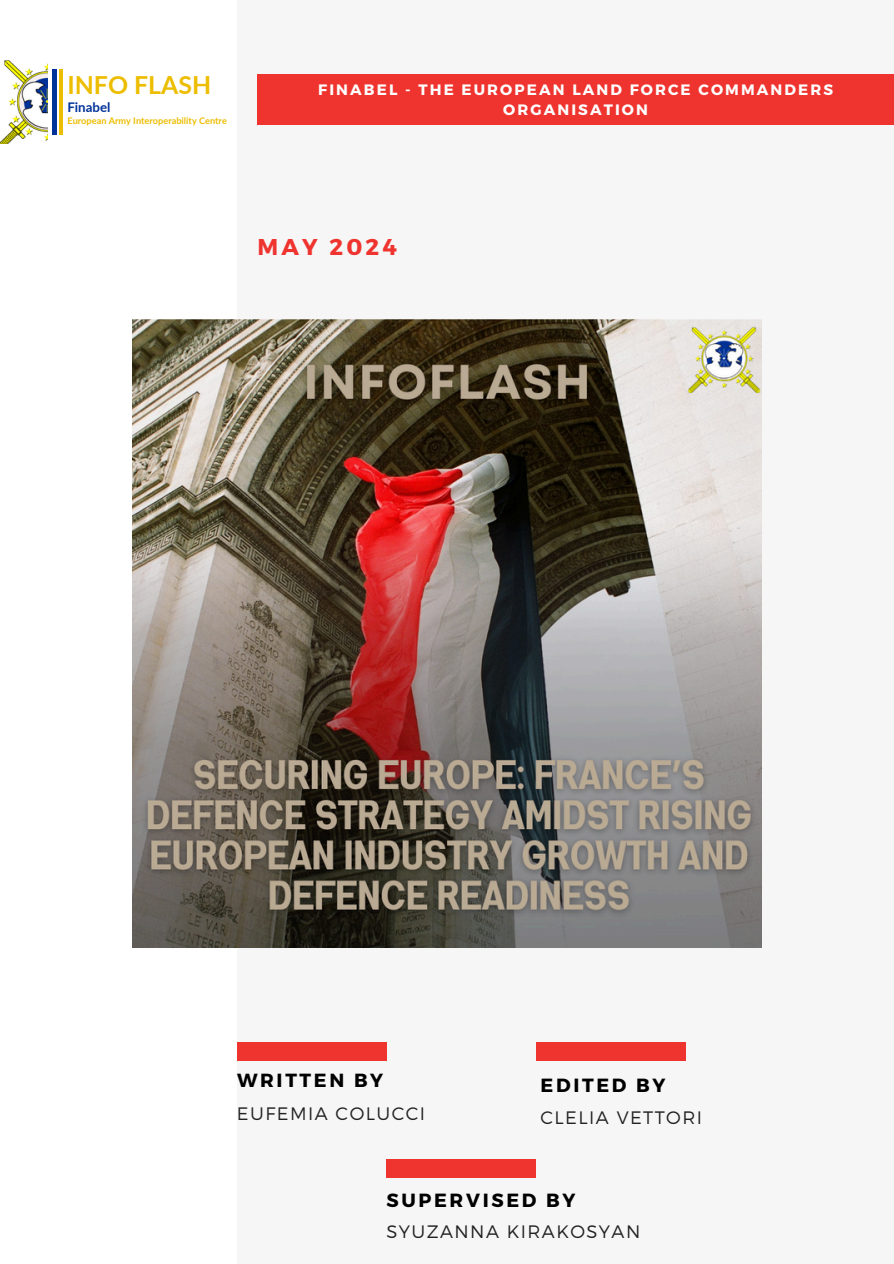
<style>
.page{position:relative;width:894px;height:1264px;background:#fff}
.page>*{position:absolute;margin:0;border:0;box-sizing:border-box;transform-origin:0 0}
.t1{font:700 24.9px "Lato";color:#edbd00}
.t2{font:700 22.8px "Montserrat";letter-spacing:.14em;color:#ef342f}
.t3{font:700 19.05px "Montserrat";letter-spacing:.14em;color:#000}
.t4{font:300 18px "Montserrat";letter-spacing:.08em;color:#222}
.t5{font:700 15px/20.2px "Montserrat";letter-spacing:.14em;color:#fff;text-align:center}
.t6{font:700 13.35px "Lato";color:#039}
.t7{font:700 9.15px "Lato";color:#edbd00}
</style>
<div class="page">
<div style="left:0;top:0;width:893px;height:1263px;background:#f6f6f6"></div>
<div style="left:0;top:0;width:236px;height:1263px;background:#fff"></div>
<div style="left:237px;top:1042px;width:149px;height:18px;background:#ef342f"></div>
<div style="left:257px;top:74px;width:636px;height:51px;background:#ef342f"></div>
<img style="left:0;top:60px;width:48px;height:83px">
<div style="left:16px;top:31px;width:64px;height:32px;background:#fff"></div>
<hr style="left:60px;top:69px;width:3px;height:66px;background:#edbd00">
<hr style="left:53px;top:69px;width:3px;height:66px;background:#039">
<div style="left:536px;top:1042px;width:149px;height:18px;background:#ef342f"></div>
<div style="left:386px;top:1159px;width:149px;height:18px;background:#ef342f"></div>
<img style="left:133px;top:319px;width:627px;height:628px">
<h4 class="t1" style="left:67px;top:69px;width:145px">INFO FLASH</h4>
<p class="t7" style="left:67px;top:115px;width:161px">European Army Interoperability Centre</p>
<h1 class="t6" style="left:67px;top:99px;width:45px">Finabel</h1>
<p class="t5" style="left:318px;top:79px;width:516px">FINABEL - THE EUROPEAN LAND FORCE COMMANDERS<br>ORGANISATION</p>
<h3 class="t2" style="left:257px;top:232px;width:141px">MAY 2024</h3>
<h1 class="t3" style="left:237px;top:1068px;width:148px">WRITTEN BY</h1>
<p class="t4" style="left:237px;top:1101px;width:190px">EUFEMIA COLUCCI</p>
<p class="t3" style="left:540px;top:1072px;width:126px">EDITED BY</p>
<p class="t4" style="left:540px;top:1105px;width:163px">CLELIA VETTORI</p>
<h2 class="t3" style="left:386px;top:1187px;width:190px">SUPERVISED BY</h2>
<p class="t4" style="left:386px;top:1220px;width:255px">SYUZANNA KIRAKOSYAN</p>
</div>
